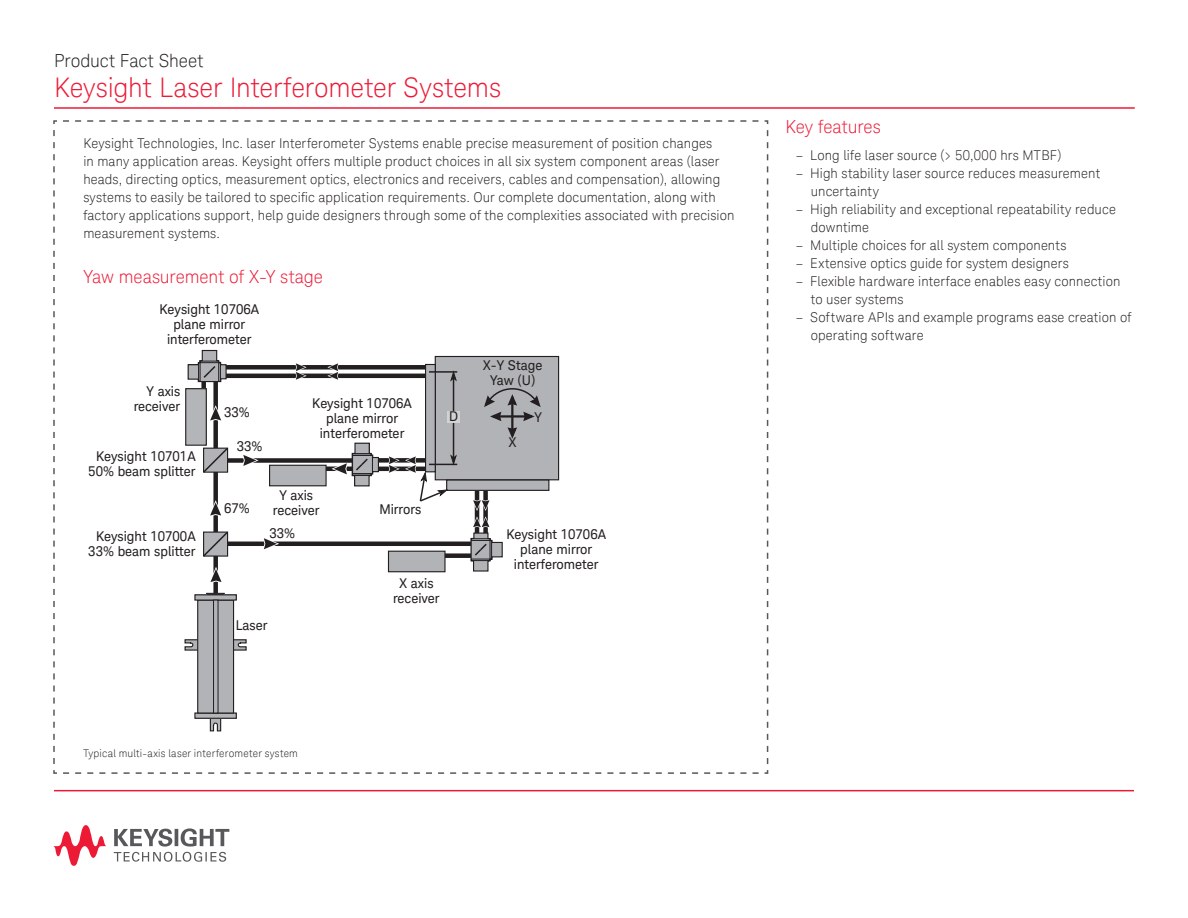
<style>
.page{position:relative;width:1188px;height:918px;background:#fff}
.page>*{position:absolute;margin:0;border:0;box-sizing:border-box;transform-origin:0 0}
.K_Title_-_Main{font:300 27px "Keysight Sans";letter-spacing:-.01em;color:#ed1a36}
.K_Heading_2{font:300 18px "Keysight Sans";letter-spacing:-.005em;color:#ed1a36}
.K_Title_-_Document_T{font:300 18px "Keysight Sans";color:#231f20}
.K_Body_Text{font:300 13.5px/18px "Keysight Sans";letter-spacing:.01em;color:#231f20}
.t1{font:13.5px/15px "Keysight Sans";color:#231f20;text-align:center}
.K_Captions{font:300 10.5px "Keysight Sans";letter-spacing:.02em;color:#231f20}
</style>
<div class="page">
<svg style="left:53px;top:120px;width:716px;height:654px"></svg>
<hr style="left:54px;top:790px;width:1080px;height:1px;background:#ed1a36">
<hr style="left:54px;top:107px;width:1081px;height:2px;background:#ed1a36">
<hr style="left:321px;top:467px;width:43px;height:4px;background:#231f20">
<div style="left:270px;top:465px;width:56px;height:21px;background:#b2b3b7"></div>
<div style="left:269px;top:465px;width:58px;height:21px;border:1px solid #231f20"></div>
<div style="left:201px;top:374px;width:5px;height:23px;background:#231f20"></div>
<div style="left:483px;top:473px;width:5px;height:72px;background:#231f20"></div>
<hr style="left:475px;top:473px;width:4px;height:72px;background:#231f20">
<div style="left:215px;top:365px;width:224px;height:5px;background:#231f20"></div>
<hr style="left:218px;top:374px;width:221px;height:4px;background:#231f20">
<div style="left:186px;top:389px;width:20px;height:56px;background:#b4b5b8"></div>
<div style="left:185px;top:388px;width:22px;height:58px;border:1px solid #231f20"></div>
<hr style="left:222px;top:542px;width:257px;height:4px;background:#231f20">
<div style="left:440px;top:553px;width:42px;height:5px;background:#231f20"></div>
<div style="left:388px;top:551px;width:57px;height:21px;background:#b2b3b7"></div>
<div style="left:388px;top:551px;width:58px;height:21px;border:1px solid #231f20"></div>
<div style="left:213px;top:372px;width:5px;height:260px;background:#231f20"></div>
<svg style="left:187px;top:349px;width:40px;height:34px"></svg>
<div style="left:198px;top:362px;width:2px;height:20px;border:1px solid #231f20"></div>
<svg style="left:262px;top:537px;width:17px;height:14px"></svg>
<svg style="left:209px;top:567px;width:14px;height:16px"></svg>
<svg style="left:201px;top:530px;width:29px;height:28px"></svg>
<svg style="left:209px;top:500px;width:14px;height:17px"></svg>
<div style="left:215px;top:458px;width:142px;height:5px;background:#231f20"></div>
<div style="left:372px;top:458px;width:58px;height:5px;background:#231f20"></div>
<hr style="left:376px;top:467px;width:54px;height:4px;background:#231f20">
<svg style="left:332px;top:442px;width:48px;height:45px"></svg>
<div style="left:352px;top:455px;width:21px;height:19px;border:1px solid #231f20"></div>
<div style="left:352px;top:453px;width:20px;height:3px;border:1px solid #231f20"></div>
<svg style="left:201px;top:446px;width:29px;height:28px"></svg>
<div style="left:435px;top:356px;width:124px;height:124px;background:#b2b3b7"></div>
<div style="left:435px;top:356px;width:124px;height:124px;border:1px solid #231f20"></div>
<div style="left:426px;top:364px;width:9px;height:108px;background:#b2b3b7"></div>
<div style="left:425px;top:364px;width:11px;height:108px;border:1px solid #231f20"></div>
<div style="left:447px;top:480px;width:102px;height:10px;background:#b2b3b7"></div>
<div style="left:446px;top:480px;width:103px;height:11px;border:1px solid #231f20"></div>
<svg style="left:242px;top:453px;width:17px;height:14px"></svg>
<svg style="left:209px;top:405px;width:14px;height:17px"></svg>
<svg style="left:209px;top:719px;width:13px;height:13px"></svg>
<svg style="left:234px;top:639px;width:13px;height:12px"></svg>
<svg style="left:184px;top:639px;width:13px;height:12px"></svg>
<div style="left:195px;top:713px;width:41px;height:5px;background:#b4b5b8"></div>
<div style="left:194px;top:712px;width:43px;height:7px;border:1px solid #231f20"></div>
<div style="left:198px;top:600px;width:36px;height:113px;background:#b2b3b7"></div>
<div style="left:197px;top:599px;width:37px;height:115px;border:1px solid #231f20"></div>
<div style="left:195px;top:595px;width:41px;height:5px;background:#b2b3b7"></div>
<div style="left:194px;top:594px;width:43px;height:7px;border:1px solid #231f20"></div>
<svg style="left:206px;top:593px;width:19px;height:2px"></svg>
<div style="left:213px;top:600px;width:5px;height:113px;border:1px solid #231f20"></div>
<svg style="left:470px;top:499px;width:33px;height:73px"></svg>
<svg style="left:327px;top:362px;width:12px;height:19px"></svg>
<svg style="left:295px;top:362px;width:12px;height:19px"></svg>
<svg style="left:484px;top:388px;width:57px;height:51px"></svg>
<hr style="left:429px;top:371px;width:28px;height:2px;background:#231f20">
<svg style="left:450px;top:371px;width:7px;height:10px"></svg>
<hr style="left:453px;top:376px;width:1px;height:84px;background:#231f20">
<svg style="left:388px;top:455px;width:69px;height:48px"></svg>
<div style="left:448px;top:411px;width:12px;height:11px;background:#d1d2d4"></div>
<svg style="left:114px;top:828px;width:115px;height:34px"></svg>
<svg style="left:53px;top:825px;width:53px;height:41px"></svg>
<p class="K_Title_-_Document_T" style="left:54px;top:50px;width:151px">Product Fact Sheet</p>
<p class="K_Title_-_Main" style="left:54px;top:72px;width:449px">Keysight Laser Interferometer Systems</p>
<p class="K_Body_Text" style="left:83px;top:134px;width:653px">Keysight Technologies, Inc. laser Interferometer Systems enable precise measurement of position changes<br>in many application areas. Keysight offers multiple product choices in all six system component areas (laser heads, directing optics, measurement optics, electronics and receivers, cables and compensation), allowing systems to easily be tailored to specific application requirements. Our complete documentation, along with factory applications support, help guide designers through some of the complexities associated with precision measurement systems.</p>
<p class="K_Heading_2" style="left:83px;top:266px;width:241px">Yaw measurement of X-Y stage</p>
<p class="t1" style="left:160px;top:302px;width:101px">Keysight 10706A plane mirror interferometer</p>
<p class="t1" style="left:134px;top:383px;width:48px;text-align:right">Y axis receiver</p>
<p class="t1" style="left:88px;top:449px;width:109px">Keysight 10701A<br>50% beam splitter</p>
<p class="t1" style="left:224px;top:405px;width:27px">33%</p>
<p class="t1" style="left:237px;top:439px;width:27px">33%</p>
<p class="t1" style="left:312px;top:396px;width:101px">Keysight 10706A plane mirror interferometer</p>
<p class="t1" style="left:224px;top:501px;width:27px">67%</p>
<p class="t1" style="left:273px;top:488px;width:48px">Y axis receiver</p>
<p class="t1" style="left:379px;top:502px;width:43px">Mirrors</p>
<p class="t1" style="left:88px;top:529px;width:109px">Keysight 10700A<br>33% beam splitter</p>
<p class="t1" style="left:269px;top:525px;width:27px">33%</p>
<p class="t1" style="left:236px;top:617px;width:33px">Laser</p>
<p class="t1" style="left:393px;top:575px;width:48px">X axis receiver</p>
<p class="t1" style="left:483px;top:358px;width:61px">X-Y Stage<br>Yaw (U)</p>
<p class="t1" style="left:449px;top:408px;width:11px">D</p>
<p class="t1" style="left:534px;top:409px;width:9px">Y</p>
<p class="t1" style="left:508px;top:435px;width:10px">X</p>
<p class="t1" style="left:506px;top:526px;width:101px">Keysight 10706A plane mirror interferometer</p>
<p class="K_Captions" style="left:83px;top:747px;width:216px">Typical multi-axis laser interferometer system</p>
<p class="K_Heading_2" style="left:785px;top:117px;width:97px">Key features</p>
<p class="K_Body_Text" style="left:796px;top:146px;width:267px">– Long life laser source (&gt; 50,000 hrs MTBF)</p>
<p class="K_Body_Text" style="left:811px;top:164px;width:291px;text-indent:-15px">– High stability laser source reduces measurement uncertainty</p>
<p class="K_Body_Text" style="left:811px;top:200px;width:307px;text-indent:-15px">– High reliability and exceptional repeatability reduce downtime</p>
<p class="K_Body_Text" style="left:796px;top:236px;width:272px">– Multiple choices for all system components</p>
<p class="K_Body_Text" style="left:796px;top:254px;width:274px">– Extensive optics guide for system designers</p>
<p class="K_Body_Text" style="left:811px;top:272px;width:311px;text-indent:-15px">– Flexible hardware interface enables easy connection to user systems</p>
<p class="K_Body_Text" style="left:811px;top:308px;width:322px;text-indent:-15px">– Software APIs and example programs ease creation of operating software</p>
</div>
